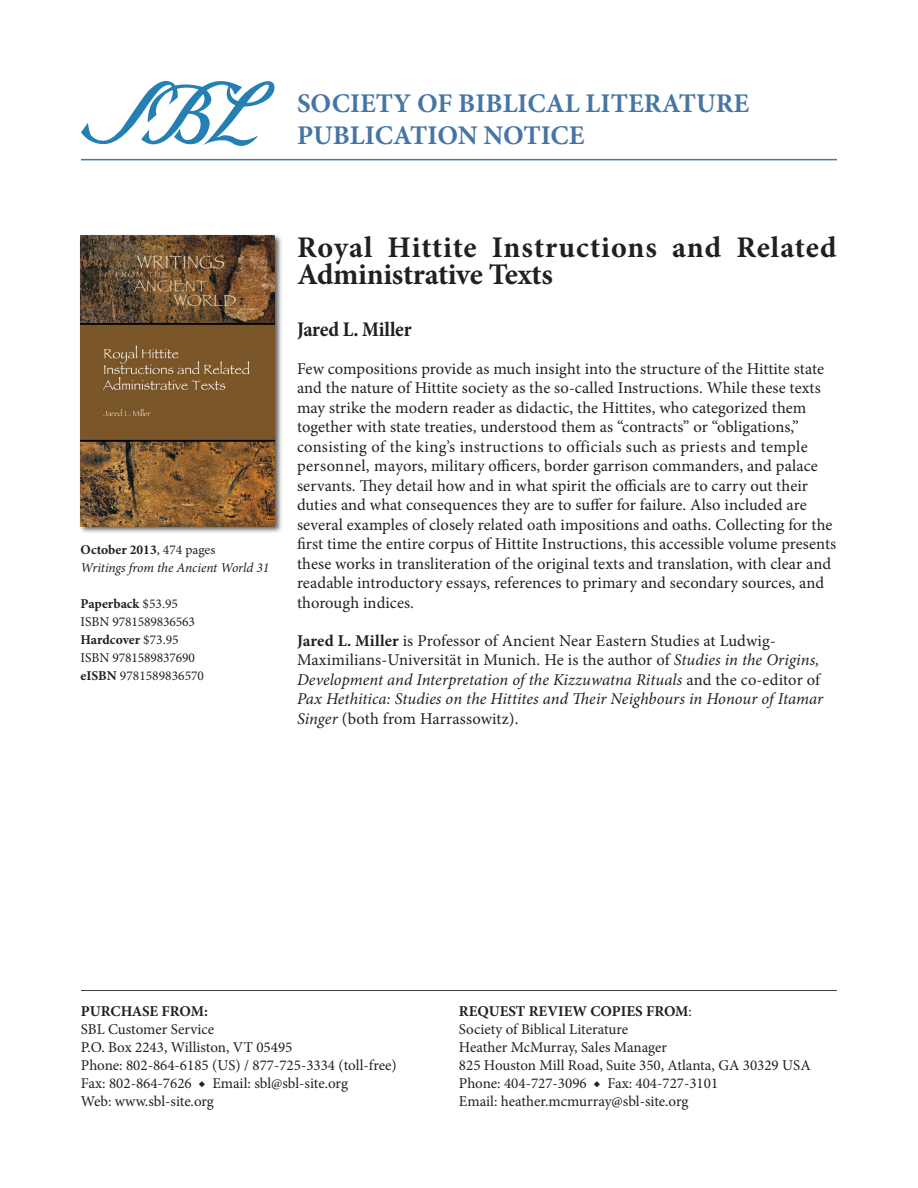
<style>
.page{position:relative;width:918px;height:1188px;background:#fff}
.page>*{position:absolute;margin:0;border:0;box-sizing:border-box;transform-origin:0 0}
.body_text{font:700 30px/27px "Minion Pro";letter-spacing:.02em;color:#231f20}
.t1{font:700 27px "Minion Pro";color:#4775a3}
.body_text-2{font:700 condensed 21px "Minion Pro";letter-spacing:-.01em;color:#231f20}
.body_text-3{font:16.5px/19.5px "Minion Pro";letter-spacing:.005em;color:#231f20}
.t2{font:italic 16.5px/19.5px "Minion Pro";color:#231f20}
.t3{font:15px "Minion Pro";color:#231f20}
.t4{font:700 15px "Minion Pro";color:#231f20}
.t5{font:13.5px "Minion Pro";letter-spacing:-.01em;color:#231f20}
.t6{font:700 13.5px "Minion Pro";color:#231f20}
.t7{font:italic 13.5px "Minion Pro";letter-spacing:-.01em;color:#231f20}
.s1{font-weight:400}
.s2{font-weight:700}
.s3{font-weight:700;font-style:normal}
.s4{font-style:normal}
</style>
<div class="page">
<svg style="left:81px;top:81px;width:193px;height:65px"></svg>
<hr style="left:81px;top:990px;width:756px;height:1px;background:#3e3e3f">
<hr style="left:81px;top:159px;width:756px;height:1px;background:#4775a3">
<div style="left:79px;top:234px;width:203px;height:300px;background:#231f20;opacity:.75"></div>
<img style="left:81px;top:235px;width:193px;height:291px">
<p class="t1" style="left:297px;top:84px;width:454px">SOCIETY OF BIBLICAL LITERATURE</p>
<p class="t1" style="left:297px;top:117px;width:289px">PUBLICATION NOTICE</p>
<p class="t6" style="left:81px;top:540px;width:136px">October 2013<span class="s1">, 474 pages</span></p>
<p class="t7" style="left:81px;top:558px;width:190px">Writings from the Ancient World 31</p>
<p class="t6" style="left:81px;top:594px;width:99px">Paperback <span class="s1">$53.95</span></p>
<p class="t5" style="left:81px;top:612px;width:116px">ISBN 9781589836563</p>
<p class="t6" style="left:81px;top:630px;width:100px">Hardcover <span class="s1">$73.95</span></p>
<p class="t5" style="left:81px;top:648px;width:116px">ISBN 9781589837690</p>
<p class="t5" style="left:81px;top:666px;width:125px"><span class="s2">eISBN</span> 9781589836570</p>
<p class="body_text" style="left:297px;top:234px;width:541px">Royal Hittite Instructions and Related<br>Administrative Texts</p>
<p class="body_text-2" style="left:297px;top:315px;width:116px">Jared L. Miller</p>
<p class="body_text-3" style="left:297px;top:359px;width:541px">Few compositions provide as much insight into the structure of the Hittite state and the nature of Hittite society as the so-called Instructions. While these texts may strike the modern reader as didactic, the Hittites, who categorized them together with state treaties, understood them as “contracts” or “obligations,” consisting of the king’s instructions to officials such as priests and temple personnel, mayors, military officers, border garrison commanders, and palace servants. They detail how and in what spirit the officials are to carry out their duties and what consequences they are to suffer for failure. Also included are several examples of closely related oath impositions and oaths. Collecting for the first time the entire corpus of Hittite Instructions, this accessible volume presents these works in transliteration of the original texts and translation, with clear and readable introductory essays, references to primary and secondary sources, and thorough indices.</p>
<p class="t2" style="left:297px;top:631px;width:528px"><span class="s3">Jared L. Miller</span> <span class="s4">is Professor of Ancient Near Eastern Studies at Ludwig-Maximilians-Universität in Munich. He is the author of</span> Studies in the Origins, Development and Interpretation of the Kizzuwatna Rituals <span class="s4">and the co-editor of </span>Pax Hethitica: Studies on the Hittites and Their Neighbours in Honour of Itamar Singer <span class="s4">(both from Harrassowitz).</span></p>
<p class="t4" style="left:81px;top:1001px;width:128px">PURCHASE FROM:</p>
<p class="t4" style="left:459px;top:1001px;width:235px">REQUEST REVIEW COPIES FROM<span class="s1">:</span></p>
<p class="t3" style="left:81px;top:1019px;width:135px">SBL Customer Service</p>
<p class="t3" style="left:459px;top:1019px;width:171px">Society of Biblical Literature</p>
<p class="t3" style="left:81px;top:1037px;width:213px">P.O. Box 2243, Williston, VT 05495</p>
<p class="t3" style="left:459px;top:1037px;width:210px">Heather McMurray, Sales Manager</p>
<p class="t3" style="left:81px;top:1055px;width:317px">Phone: 802-864-6185 (US) / 877-725-3334 (toll-free)</p>
<p class="t3" style="left:459px;top:1055px;width:353px">825 Houston Mill Road, Suite 350, Atlanta, GA 30329 USA</p>
<p class="t3" style="left:81px;top:1073px;width:269px">Fax: 802-864-7626 ◆ Email: sbl@sbl-site.org</p>
<p class="t3" style="left:459px;top:1073px;width:261px">Phone: 404-727-3096 ◆ Fax: 404-727-3101</p>
<p class="t3" style="left:81px;top:1091px;width:135px">Web: www.sbl-site.org</p>
<p class="t3" style="left:459px;top:1091px;width:231px">Email: heather.mcmurray@sbl-site.org</p>
</div>
